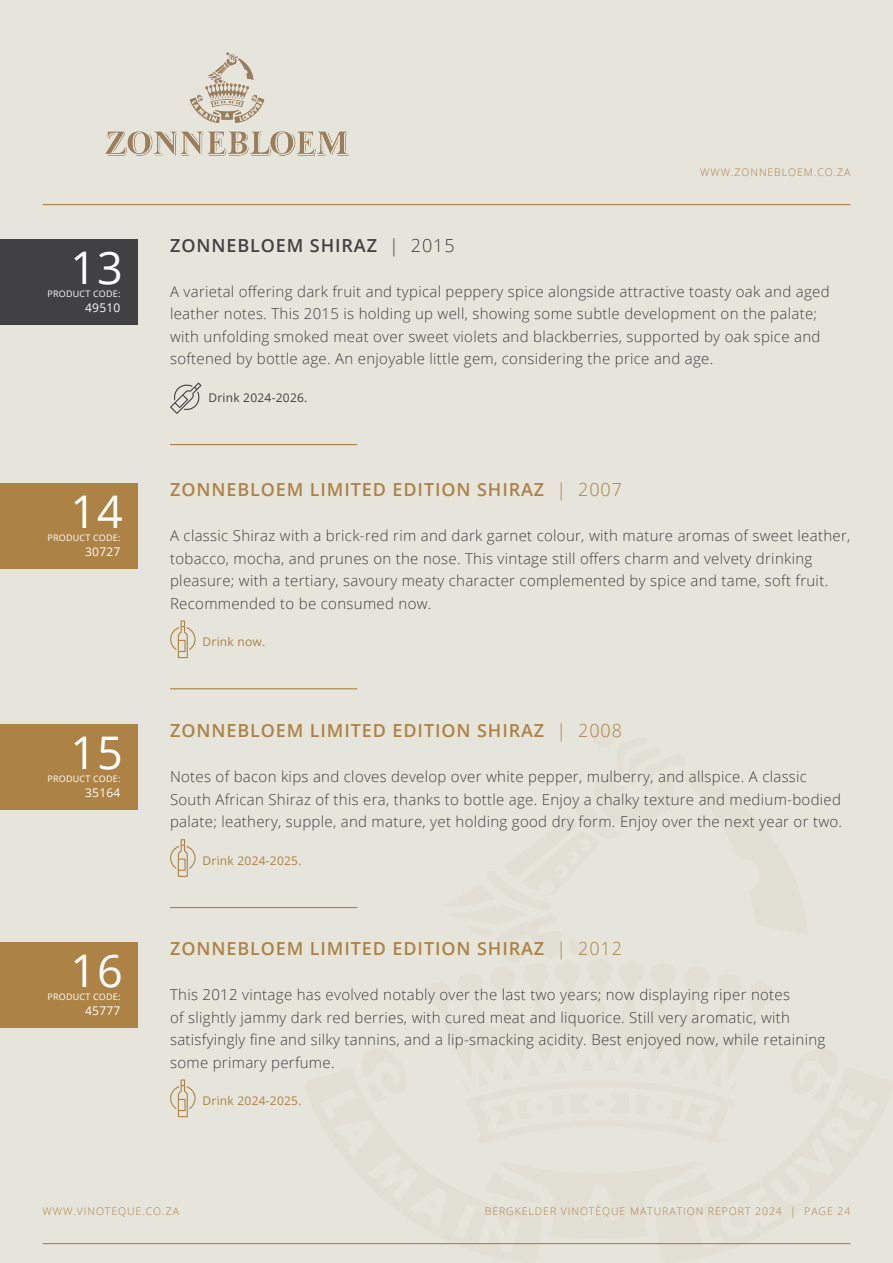
<style>
.page{position:relative;width:893px;height:1263px;background:#e6e5db}
.page>*{position:absolute;margin:0;border:0;box-sizing:border-box;transform-origin:0 0}
.t1{font:45px "Open Sans";letter-spacing:.02em;color:#fff}
.t2{font:600 18px "Open Sans";letter-spacing:.05em;color:#ad8245}
.t3{font:600 18px "Open Sans";letter-spacing:.05em;color:#414042}
.t4{font:300 15px/22.5px "Open Sans";letter-spacing:.02em;color:#414042}
.t5{font:12px "Open Sans";letter-spacing:.02em;color:#ad8245}
.t6{font:12px "Open Sans";letter-spacing:.02em;color:#fff}
.t7{font:12px "Open Sans";letter-spacing:.02em;color:#414042}
.t8{font:300 10.5px "Open Sans";letter-spacing:.09em;color:#ad8245}
.t9{font:9px "Open Sans";letter-spacing:.02em;color:#fff}
.s1{font-weight:300}
</style>
<div class="page">
<hr style="left:43px;top:1243px;width:807px;height:1px;background:#ad8245">
<img style="left:106px;top:53px;width:242px;height:102px">
<hr style="left:43px;top:204px;width:807px;height:1px;background:#ad8245">
<svg style="left:170px;top:383px;width:31px;height:31px"></svg>
<hr style="left:170px;top:444px;width:187px;height:1px;background:#ad8245">
<svg style="left:170px;top:620px;width:26px;height:38px"></svg>
<hr style="left:170px;top:688px;width:187px;height:1px;background:#ad8245">
<svg style="left:170px;top:839px;width:26px;height:38px"></svg>
<hr style="left:170px;top:907px;width:187px;height:1px;background:#ad8245">
<svg style="left:170px;top:1079px;width:26px;height:38px"></svg>
<div style="left:0;top:239px;width:138px;height:85px;background:#414042"></div>
<div style="left:0;top:483px;width:138px;height:85px;background:#ad8245"></div>
<div style="left:0;top:724px;width:138px;height:85px;background:#ad8245"></div>
<div style="left:0;top:942px;width:138px;height:85px;background:#ad8245"></div>
<h1 class="t1" style="left:71px;top:237px;width:54px">13</h1>
<p class="t9" style="left:48px;top:288px;width:74px">PRODUCT CODE:</p>
<p class="t6" style="left:85px;top:299px;width:37px">49510</p>
<h1 class="t1" style="left:71px;top:481px;width:54px">14</h1>
<p class="t9" style="left:48px;top:531px;width:74px">PRODUCT CODE:</p>
<p class="t6" style="left:85px;top:543px;width:37px">30727</p>
<h1 class="t1" style="left:71px;top:722px;width:54px">15</h1>
<p class="t9" style="left:48px;top:773px;width:74px">PRODUCT CODE:</p>
<p class="t6" style="left:85px;top:785px;width:37px">35164</p>
<h1 class="t1" style="left:71px;top:940px;width:54px">16</h1>
<p class="t9" style="left:48px;top:990px;width:74px">PRODUCT CODE:</p>
<p class="t6" style="left:85px;top:1002px;width:37px">45777</p>
<p class="t8" style="left:700px;top:165px;width:152px">WWW.ZONNEBLOEM.CO.ZA</p>
<p class="t3" style="left:170px;top:233px;width:286px">ZONNEBLOEM SHIRAZ <span class="s1">| 2015</span></p>
<p class="t4" style="left:170px;top:280px;width:661px">A varietal offering dark fruit and typical peppery spice alongside attractive toasty oak and aged leather notes. This 2015 is holding up well, showing some subtle development on the palate; with unfolding smoked meat over sweet violets and blackberries, supported by oak spice and softened by bottle age. An enjoyable little gem, considering the price and age.</p>
<p class="t7" style="left:208px;top:389px;width:101px">Drink 2024-2026.</p>
<p class="t2" style="left:170px;top:477px;width:453px">ZONNEBLOEM LIMITED EDITION SHIRAZ <span class="s1">| 2007</span></p>
<p class="t4" style="left:170px;top:524px;width:682px">A classic Shiraz with a brick-red rim and dark garnet colour, with mature aromas of sweet leather, tobacco, mocha, and prunes on the nose. This vintage still offers charm and velvety drinking pleasure; with a tertiary, savoury meaty character complemented by spice and tame, soft fruit.<br>Recommended to be consumed now.</p>
<p class="t5" style="left:203px;top:634px;width:64px">Drink now.</p>
<p class="t2" style="left:170px;top:718px;width:453px">ZONNEBLOEM LIMITED EDITION SHIRAZ <span class="s1">| 2008</span></p>
<p class="t4" style="left:170px;top:765px;width:674px">Notes of bacon kips and cloves develop over white pepper, mulberry, and allspice. A classic<br>South African Shiraz of this era, thanks to bottle age. Enjoy a chalky texture and medium-bodied palate; leathery, supple, and mature, yet holding good dry form. Enjoy over the next year or two.</p>
<p class="t5" style="left:203px;top:852px;width:101px">Drink 2024-2025.</p>
<p class="t2" style="left:170px;top:936px;width:453px">ZONNEBLOEM LIMITED EDITION SHIRAZ <span class="s1">| 2012</span></p>
<p class="t4" style="left:170px;top:983px;width:657px">This 2012 vintage has evolved notably over the last two years; now displaying riper notes<br>of slightly jammy dark red berries, with cured meat and liquorice. Still very aromatic, with satisfyingly fine and silky tannins, and a lip-smacking acidity. Best enjoyed now, while retaining some primary perfume.</p>
<p class="t5" style="left:203px;top:1093px;width:101px">Drink 2024-2025.</p>
<p class="t8" style="left:43px;top:1204px;width:138px">WWW.VINOTEQUE.CO.ZA</p>
<p class="t8" style="left:485px;top:1204px;width:367px">BERGKELDER VINOTÈQUE MATURATION REPORT 2024 | PAGE 24</p>
</div>
